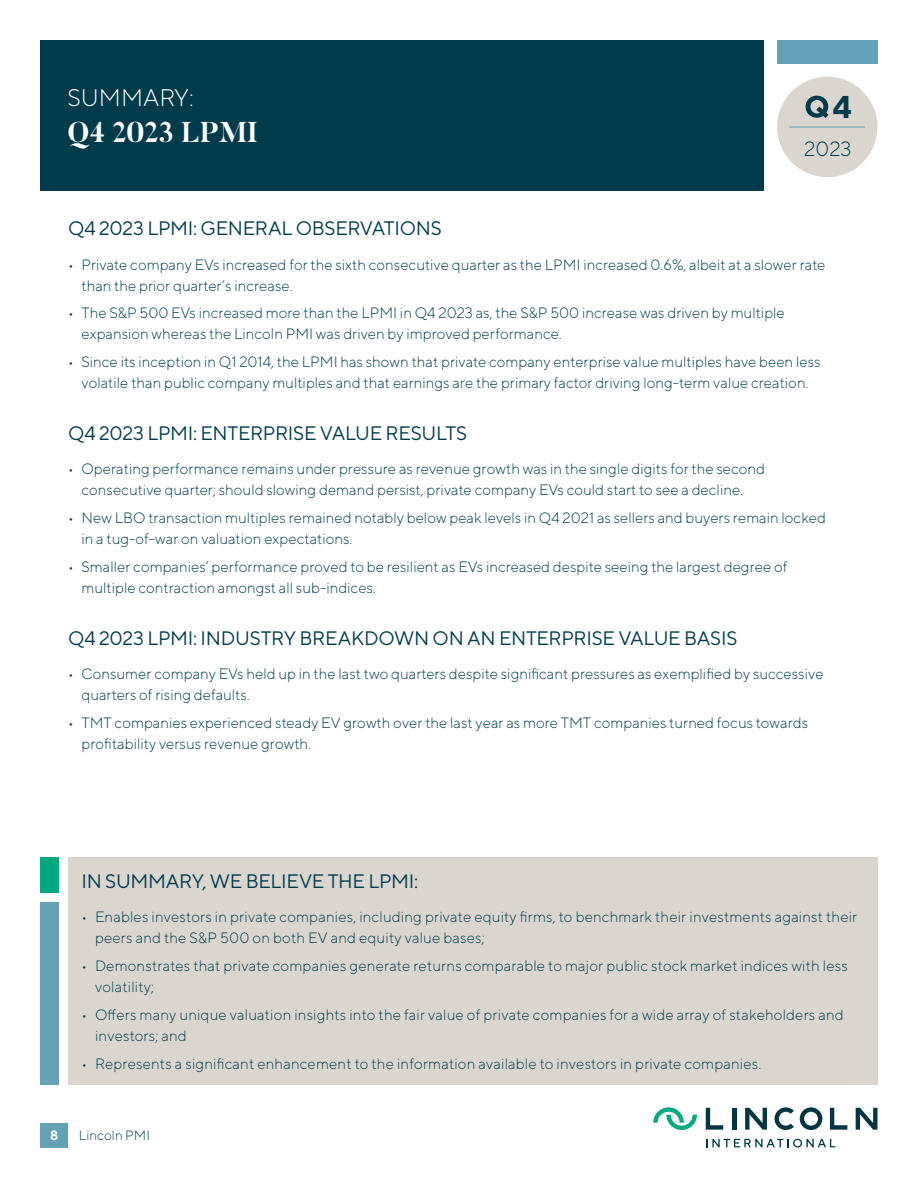
<style>
.page{position:relative;width:918px;height:1188px;background:#fff}
.page>*{position:absolute;margin:0;border:0;box-sizing:border-box;transform-origin:0 0}
.t1{font:700 31.5px "TT Norms";color:#003b4c}
.t2{font:700 28.5px "Butler";color:#fff}
.t3{font:300 24px "TT Norms";color:#fff}
.t4{font:300 20.55px "TT Norms";color:#003b4c}
.t5{font:19.5px "TT Norms";letter-spacing:-.015em;color:#003b4c}
.t6{font:300 15px/21px "TT Norms";color:#003b4c}
.t7{font:300 13.5px "TT Norms";color:#003b4c}
.t8{font:700 13.5px "TT Norms";color:#fff}
</style>
<div class="page">
<div style="left:777px;top:40px;width:101px;height:24px;background:#64a1b7"></div>
<div style="left:777px;top:77px;width:101px;height:100px;background:#dbd5cf;border-radius:50%"></div>
<hr style="left:790px;top:127px;width:75px;height:1px;background:#64a1b7">
<svg style="left:806px;top:96px;width:23px;height:22px"></svg>
<hr style="left:732px;top:1108px;width:4px;height:22px;background:#003644">
<svg style="left:745px;top:1108px;width:22px;height:22px"></svg>
<svg style="left:706px;top:1108px;width:17px;height:22px"></svg>
<svg style="left:856px;top:1108px;width:21px;height:22px"></svg>
<svg style="left:830px;top:1108px;width:17px;height:22px"></svg>
<svg style="left:775px;top:1107px;width:19px;height:23px"></svg>
<svg style="left:800px;top:1107px;width:22px;height:23px"></svg>
<svg style="left:653px;top:1107px;width:44px;height:23px"></svg>
<svg style="left:706px;top:1139px;width:129px;height:9px"></svg>
<div style="left:40px;top:1123px;width:28px;height:25px;background:#64a1b7"></div>
<div style="left:40px;top:40px;width:724px;height:151px;background:#003b4c"></div>
<div style="left:68px;top:858px;width:810px;height:227px;background:#dbd5cf"></div>
<div style="left:40px;top:902px;width:19px;height:183px;background:#64a1b7"></div>
<div style="left:40px;top:858px;width:19px;height:35px;background:#00a77f"></div>
<h3 class="t3" style="left:68px;top:83px;width:128px">SUMMARY:</h3>
<h2 class="t2" style="left:68px;top:114px;width:192px">Q4 2023 LPMI</h2>
<h1 class="t1" style="left:832px;top:87px;width:21px">4</h1>
<h3 class="t4" style="left:804px;top:136px;width:49px">2023</h3>
<h3 class="t5" style="left:68px;top:216px;width:375px">Q4 2023 LPMI: GENERAL OBSERVATIONS</h3>
<p class="t6" style="left:82px;top:253px;width:745px;text-indent:-14px">• Private company EVs increased for the sixth consecutive quarter as the LPMI increased 0.6%, albeit at a slower rate than the prior quarter’s increase.</p>
<p class="t6" style="left:82px;top:302px;width:705px;text-indent:-14px">• The S&amp;P 500 EVs increased more than the LPMI in Q4 2023 as, the S&amp;P 500 increase was driven by multiple expansion whereas the Lincoln PMI was driven by improved performance.</p>
<p class="t6" style="left:68px;top:351px;width:754px;text-align:center">• Since its inception in Q1 2014, the LPMI has shown that private company enterprise value multiples have been less volatile than public company multiples and that earnings are the primary factor driving long-term value creation.</p>
<h3 class="t5" style="left:68px;top:421px;width:401px">Q4 2023 LPMI: ENTERPRISE VALUE RESULTS</h3>
<p class="t6" style="left:68px;top:458px;width:699px;text-align:center">• Operating performance remains under pressure as revenue growth was in the single digits for the second consecutive quarter; should slowing demand persist, private company EVs could start to see a decline.</p>
<p class="t6" style="left:82px;top:507px;width:746px;text-indent:-14px">• New LBO transaction multiples remained notably below peak levels in Q4 2021 as sellers and buyers remain locked in a tug-of-war on valuation expectations.</p>
<p class="t6" style="left:82px;top:556px;width:707px;text-indent:-14px">• Smaller companies’ performance proved to be resilient as EVs increased despite seeing the largest degree of multiple contraction amongst all sub-indices.</p>
<h3 class="t5" style="left:68px;top:626px;width:671px">Q4 2023 LPMI: INDUSTRY BREAKDOWN ON AN ENTERPRISE VALUE BASIS</h3>
<p class="t6" style="left:82px;top:663px;width:744px;text-indent:-14px">• Consumer company EVs held up in the last two quarters despite significant pressures as exemplified by successive quarters of rising defaults.</p>
<p class="t6" style="left:82px;top:712px;width:728px;text-indent:-14px">• TMT companies experienced steady EV growth over the last year as more TMT companies turned focus towards profitability versus revenue growth.</p>
<h3 class="t5" style="left:82px;top:869px;width:338px">IN SUMMARY, WE BELIEVE THE LPMI:</h3>
<p class="t6" style="left:95px;top:906px;width:764px;text-indent:-14px">• Enables investors in private companies, including private equity firms, to benchmark their investments against their peers and the S&amp;P 500 on both EV and equity value bases;</p>
<p class="t6" style="left:95px;top:955px;width:754px;text-indent:-14px">• Demonstrates that private companies generate returns comparable to major public stock market indices with less volatility;</p>
<p class="t6" style="left:95px;top:1004px;width:750px;text-indent:-14px">• Offers many unique valuation insights into the fair value of private companies for a wide array of stakeholders and investors; and</p>
<p class="t6" style="left:82px;top:1052px;width:681px">• Represents a significant enhancement to the information available to investors in private companies.</p>
<p class="t8" style="left:50px;top:1127px;width:10px">8</p>
<p class="t7" style="left:79px;top:1127px;width:73px">Lincoln PMI</p>
</div>
